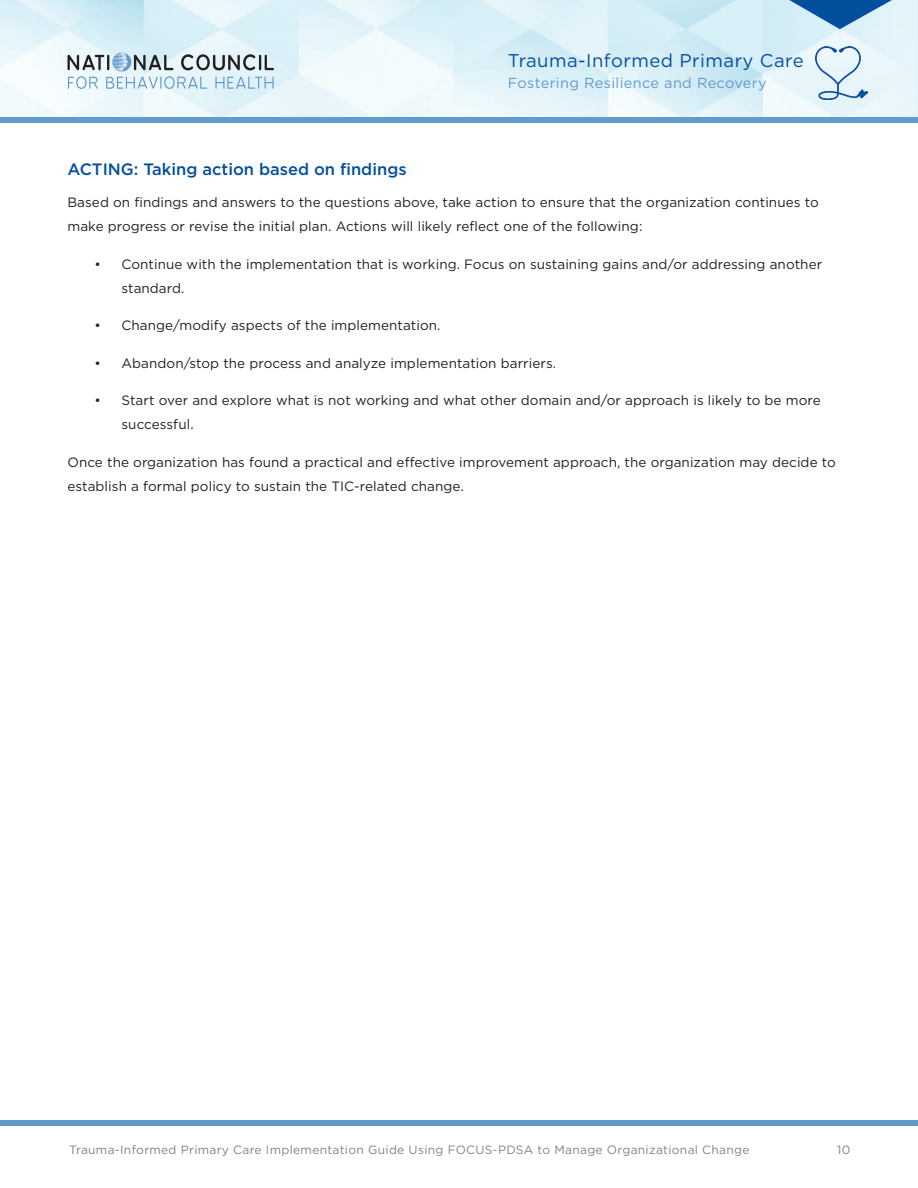
<style>
.page{position:relative;width:918px;height:1188px;background:#fff}
.page>*{position:absolute;margin:0;border:0;box-sizing:border-box;transform-origin:0 0}
.t1{font:18.45px "Gotham";letter-spacing:.025em;color:#034f9e}
.t2{font:500 16.5px "Gotham";color:#034f9e}
.t3{font:14.55px "Gotham";letter-spacing:.025em;color:#619bcd}
.t4{font:13.5px/24px "Gotham";letter-spacing:.005em;color:#231f20}
.t5{font:12px "Gotham";letter-spacing:.025em;color:#818384}
</style>
<div class="page">
<img style="left:0;top:0;width:918px;height:118px">
<div style="left:0;top:118px;width:918px;height:5px;background:#619bcd"></div>
<img style="left:816px;top:47px;width:52px;height:52px">
<svg style="left:68px;top:53px;width:206px;height:36px;background:#bdced7"></svg>
<div style="left:0;top:1120px;width:918px;height:6px;background:#619bcd"></div>
<svg style="left:763px;top:0;width:155px;height:29px;background:#92bad9"></svg>
<h1 class="t1" style="left:508px;top:49px;width:297px">Trauma-Informed Primary Care</h1>
<p class="t3" style="left:508px;top:73px;width:260px">Fostering Resilience and Recovery</p>
<p class="t2" style="left:68px;top:159px;width:341px">ACTING: Taking action based on findings</p>
<p class="t4" style="left:68px;top:190px;width:753px">Based on findings and answers to the questions above, take action to ensure that the organization continues to make progress or revise the initial plan. Actions will likely reflect one of the following:</p>
<p class="t4" style="left:122px;top:252px;width:702px;text-indent:-27px">• Continue with the implementation that is working. Focus on sustaining gains and/or addressing another standard.</p>
<p class="t4" style="left:94px;top:313px;width:348px">• Change/modify aspects of the implementation.</p>
<p class="t4" style="left:94px;top:351px;width:463px">• Abandon/stop the process and analyze implementation barriers.</p>
<p class="t4" style="left:122px;top:388px;width:701px;text-indent:-27px">• Start over and explore what is not working and what other domain and/or approach is likely to be more successful.</p>
<p class="t4" style="left:68px;top:450px;width:770px">Once the organization has found a practical and effective improvement approach, the organization may decide to establish a formal policy to sustain the TIC-related change.</p>
<p class="t5" style="left:69px;top:1142px;width:682px">Trauma-Informed Primary Care Implementation Guide Using FOCUS-PDSA to Manage Organizational Change</p>
<p class="t5" style="left:837px;top:1142px;width:15px">10</p>
</div>
